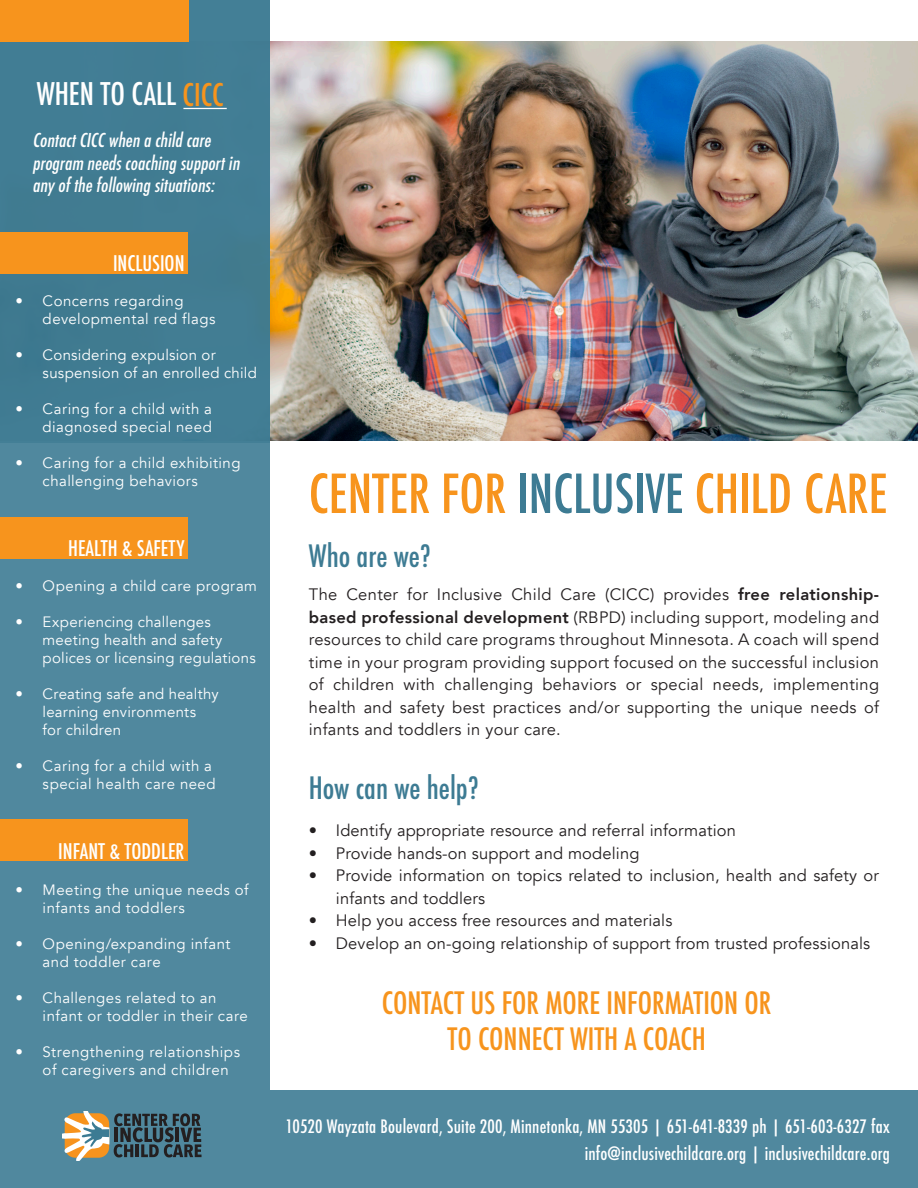
<style>
.page{position:relative;width:918px;height:1188px;background:#fff}
.page>*{position:absolute;margin:0;border:0;box-sizing:border-box;transform-origin:0 0}
.t1{font:500 condensed 52.35px "Futura";color:#f7941d}
.t2{font:500 condensed 30.45px "Futura";color:#fff}
.t3{font:500 condensed 30px/36px "Futura";color:#f7941d;text-align:center}
.t4{font:500 condensed 30px "Futura";color:#3d7b93}
.t5{font:500 condensed 21px "Futura";color:#fff}
.t6{font:italic 500 condensed 18.6px/22.4px "Futura";color:#fff}
.t7{font:500 condensed 18px "Futura";letter-spacing:.01em;color:#fff}
.t8{font:16.5px/22.5px "Avenir";letter-spacing:.01em;color:#231f20;text-align:justify}
.t9{font:15px/18px "Avenir";letter-spacing:.03em;color:#fff}
.s1{color:#f7941d}
.s2{color:#3d7b93}
.s3{font-weight:800}
</style>
<div class="page">
<img style="left:270px;top:41px;width:648px;height:400px">
<div style="left:0;top:0;width:270px;height:1188px;background:#50889e"></div>
<svg style="left:63px;top:1111px;width:139px;height:50px"></svg>
<div style="left:0;top:0;width:270px;height:443px;background:#3d7b93"></div>
<div style="left:0;top:0;width:189px;height:41px;background:#f7941d"></div>
<hr style="left:183px;top:108px;width:44px;height:1px;background:#fff">
<div style="left:0;top:232px;width:187px;height:41px;background:#f7941d"></div>
<div style="left:0;top:820px;width:187px;height:41px;background:#f7941d"></div>
<div style="left:0;top:517px;width:187px;height:41px;background:#f7941d"></div>
<div style="left:270px;top:1091px;width:648px;height:97px;background:#50889e"></div>
<p class="t2" style="left:37px;top:74px;width:189px">WHEN TO CALL <span class="s1">CICC</span></p>
<p class="t6" style="left:32px;top:129px;width:212px">ContactCICC when a child care program needscoaching supportin anyofthefollowing situations:</p>
<p class="t5" style="left:113px;top:250px;width:73px">INCLUSION</p>
<p class="t9" style="left:43px;top:292px;width:174px;text-indent:-27px">• Concerns regarding developmental red flags</p>
<p class="t9" style="left:43px;top:346px;width:216px;text-indent:-27px">• Considering expulsion or suspension of an enrolled child</p>
<p class="t9" style="left:16px;top:400px;width:198px;text-align:right">• Caring for a child with a diagnosed special need</p>
<p class="t9" style="left:43px;top:454px;width:199px;text-indent:-27px">• Caring for a child exhibiting challenging behaviors</p>
<p class="t5" style="left:68px;top:535px;width:118px">HEALTH &amp; SAFETY</p>
<p class="t9" style="left:16px;top:577px;width:243px">• Opening a child care program</p>
<p class="t9" style="left:43px;top:613px;width:215px;text-indent:-27px">• Experiencing challenges meeting health and safety polices or licensing regulations</p>
<p class="t9" style="left:43px;top:685px;width:177px;text-indent:-27px">• Creating safe and healthy learning environments for children</p>
<p class="t9" style="left:16px;top:757px;width:202px;text-align:right">• Caring for a child with a special health care need</p>
<p class="t5" style="left:58px;top:838px;width:128px">INFANT &amp; TODDLER</p>
<p class="t9" style="left:43px;top:881px;width:208px;text-indent:-27px">• Meeting the unique needs of infants and toddlers</p>
<p class="t9" style="left:43px;top:935px;width:189px;text-indent:-27px">• Opening/expanding infant and toddler care</p>
<p class="t9" style="left:43px;top:989px;width:207px;text-indent:-27px">• Challenges related to an infant or toddler in their care</p>
<p class="t9" style="left:43px;top:1043px;width:199px;text-indent:-27px">• Strengthening relationships of caregivers and children</p>
<p class="t1" style="left:309px;top:460px;width:580px">CENTER FOR <span class="s2">INCLUSIVE</span> CHILD CARE</p>
<p class="t4" style="left:309px;top:537px;width:124px">Who are we?</p>
<p class="t8" style="left:309px;top:584px;width:572px">The Center for Inclusive Child Care (CICC) provides <span class="s3">free relationship&shy;based professional development</span> (RBPD) including support, modeling and resources to child care programs throughout Minnesota. A coach will spend time in your program providing support focused on the successful inclusion of children with challenging behaviors or special needs, implementing health and safety best practices and/or supporting the unique needs of infants and toddlers in your care.</p>
<p class="t4" style="left:309px;top:769px;width:172px">How can we help?</p>
<p class="t8" style="left:309px;top:820px;width:429px">• Identify appropriate resource and referral information</p>
<p class="t8" style="left:309px;top:842px;width:332px">• Provide hands-on support and modeling</p>
<p class="t8" style="left:336px;top:865px;width:545px;text-indent:-27px">• Provide information on topics related to inclusion, health and safety or infants and toddlers</p>
<p class="t8" style="left:309px;top:910px;width:365px">• Help you access free resources and materials</p>
<p class="t8" style="left:309px;top:932px;width:563px">• Develop an on-going relationship of support from trusted professionals</p>
<p class="t3" style="left:382px;top:985px;width:391px">CONTACT US FOR MORE INFORMATION OR<br>TO CONNECT WITH A COACH</p>
<p class="t7" style="left:286px;top:1115px;width:606px">10520 Wayzata Boulevard, Suite 200, Minnetonka, MN 55305 | 651-641-8339 ph | 651-603-6327 fax</p>
<p class="t7" style="left:585px;top:1142px;width:307px">info@inclusivechildcare.org | inclusivechildcare.org</p>
</div>
